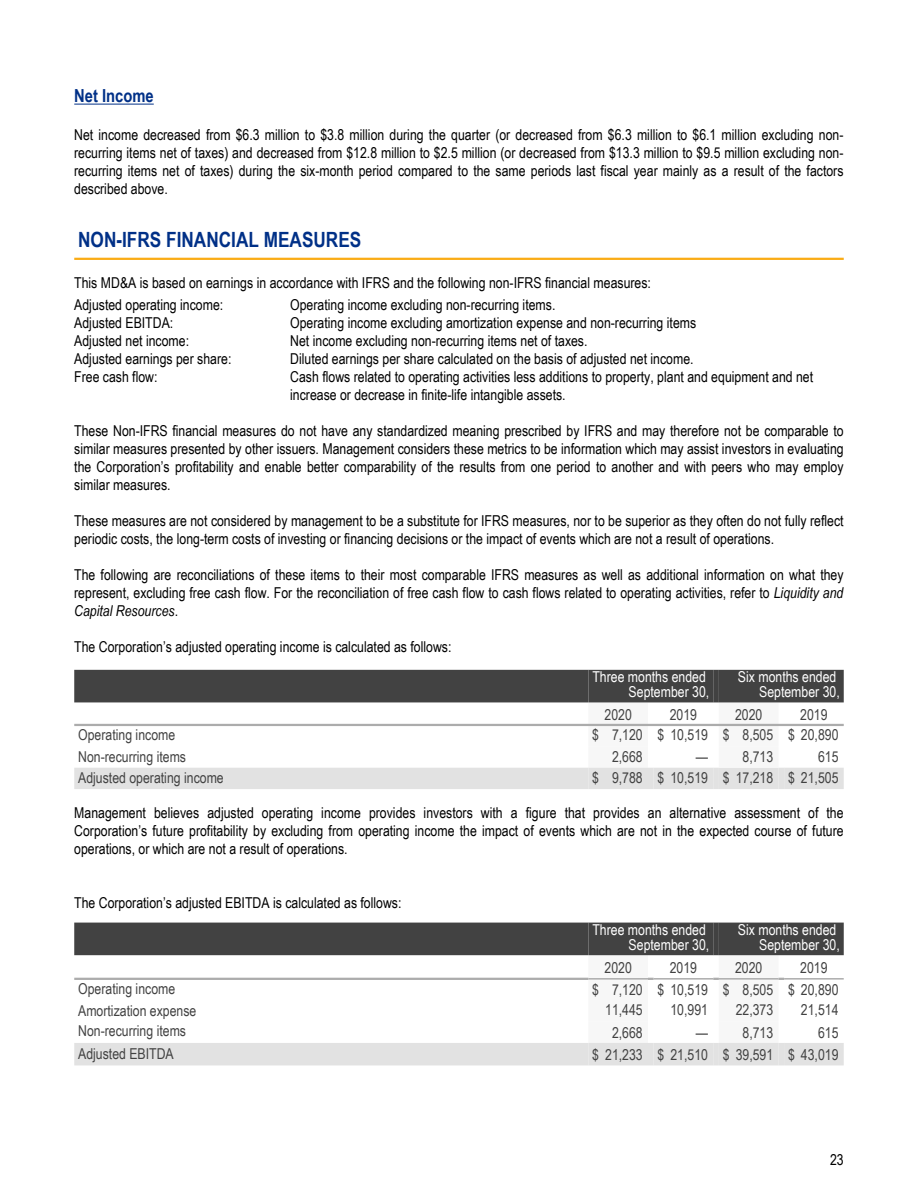
<style>
.page{position:relative;width:918px;height:1188px;background:#fff}
.page>*{position:absolute;margin:0;border:0;box-sizing:border-box;transform-origin:0 0}
.t1{font:700 21px "Arial Narrow";color:#003087}
.t2{font:700 18px "Arial Narrow";color:#003087}
.t3{font:15px/18px "Arial Narrow";color:#000;text-align:justify}
.t4{font:15px "Arial Narrow";color:#424242}
.t5{font:15px/15px "Arial Narrow";color:#fff;text-align:right}
.s1{font-style:italic}
</style>
<div class="page">
<hr style="left:74px;top:104px;width:80px;height:1px;background:#003087">
<hr style="left:74px;top:258px;width:770px;height:2px;background:#faac16">
<div style="left:74px;top:670px;width:514px;height:32px;background:#424242"></div>
<div style="left:588px;top:702px;width:60px;height:23px;background:#f7f7f7"></div>
<div style="left:588px;top:670px;width:125px;height:32px;background:#424242"></div>
<div style="left:588px;top:746px;width:60px;height:22px;background:#f7f7f7"></div>
<div style="left:588px;top:725px;width:60px;height:21px;background:#f7f7f7"></div>
<div style="left:74px;top:768px;width:514px;height:21px;background:#e2e2e2"></div>
<div style="left:588px;top:768px;width:60px;height:21px;background:#e2e2e2"></div>
<div style="left:648px;top:768px;width:6px;height:21px;background:#e2e2e2"></div>
<div style="left:654px;top:768px;width:59px;height:21px;background:#e2e2e2"></div>
<div style="left:713px;top:768px;width:6px;height:21px;background:#e2e2e2"></div>
<div style="left:719px;top:768px;width:59px;height:21px;background:#e2e2e2"></div>
<div style="left:778px;top:768px;width:6px;height:21px;background:#e2e2e2"></div>
<div style="left:784px;top:768px;width:60px;height:21px;background:#e2e2e2"></div>
<div style="left:719px;top:746px;width:59px;height:22px;background:#f7f7f7"></div>
<div style="left:719px;top:725px;width:59px;height:21px;background:#f7f7f7"></div>
<div style="left:719px;top:702px;width:59px;height:23px;background:#f7f7f7"></div>
<div style="left:713px;top:670px;width:6px;height:32px;background:#424242"></div>
<div style="left:719px;top:670px;width:125px;height:32px;background:#424242"></div>
<hr style="left:74px;top:724px;width:770px;height:2px;background:#acacac">
<div style="left:74px;top:923px;width:514px;height:32px;background:#424242"></div>
<div style="left:588px;top:955px;width:60px;height:24px;background:#f7f7f7"></div>
<div style="left:588px;top:923px;width:125px;height:32px;background:#424242"></div>
<div style="left:588px;top:1000px;width:60px;height:22px;background:#f7f7f7"></div>
<div style="left:588px;top:979px;width:60px;height:21px;background:#f7f7f7"></div>
<div style="left:588px;top:1022px;width:60px;height:21px;background:#f7f7f7"></div>
<div style="left:588px;top:1043px;width:60px;height:22px;background:#e2e2e2"></div>
<div style="left:74px;top:1043px;width:514px;height:22px;background:#e2e2e2"></div>
<div style="left:654px;top:1043px;width:59px;height:22px;background:#e2e2e2"></div>
<div style="left:648px;top:1043px;width:6px;height:22px;background:#e2e2e2"></div>
<div style="left:719px;top:1022px;width:59px;height:21px;background:#f7f7f7"></div>
<div style="left:719px;top:1043px;width:59px;height:22px;background:#e2e2e2"></div>
<div style="left:713px;top:1043px;width:6px;height:22px;background:#e2e2e2"></div>
<div style="left:784px;top:1043px;width:60px;height:22px;background:#e2e2e2"></div>
<div style="left:778px;top:1043px;width:6px;height:22px;background:#e2e2e2"></div>
<div style="left:719px;top:1000px;width:59px;height:22px;background:#f7f7f7"></div>
<div style="left:719px;top:979px;width:59px;height:21px;background:#f7f7f7"></div>
<div style="left:719px;top:955px;width:59px;height:24px;background:#f7f7f7"></div>
<div style="left:713px;top:923px;width:6px;height:32px;background:#424242"></div>
<div style="left:719px;top:923px;width:125px;height:32px;background:#424242"></div>
<hr style="left:74px;top:978px;width:514px;height:2px;background:#acacac">
<hr style="left:588px;top:978px;width:60px;height:2px;background:#acacac">
<svg style="left:648px;top:978px;width:6px;height:2px"></svg>
<hr style="left:654px;top:978px;width:59px;height:2px;background:#acacac">
<svg style="left:713px;top:978px;width:6px;height:2px"></svg>
<hr style="left:719px;top:978px;width:59px;height:2px;background:#acacac">
<svg style="left:778px;top:978px;width:6px;height:2px"></svg>
<hr style="left:784px;top:978px;width:60px;height:2px;background:#acacac">
<p class="t2" style="left:74px;top:85px;width:81px">Net Income</p>
<p class="t3" style="left:74px;top:125px;width:771px">Net income decreased from $6.3 million to $3.8 million during the quarter (or decreased from $6.3 million to $6.1 million excluding non&shy;recurring items net of taxes) and decreased from $12.8 million to $2.5 million (or decreased from $13.3 million to $9.5 million excluding non&shy;recurring items net of taxes) during the six-month period compared to the same periods last fiscal year mainly as a result of the factors described above.</p>
<h1 class="t1" style="left:78px;top:227px;width:285px">NON-IFRS FINANCIAL MEASURES</h1>
<p class="t3" style="left:74px;top:271px;width:578px;line-height:22.5px">This MD&amp;A is based on earnings in accordance with IFRS and the following non-IFRS financial measures:<br>Adjusted operating income:</p>
<p class="t3" style="left:290px;top:296px;width:267px">Operating income excluding non-recurring items.</p>
<p class="t3" style="left:74px;top:314px;width:101px">Adjusted EBITDA:</p>
<p class="t3" style="left:290px;top:314px;width:408px">Operating income excluding amortization expense and non-recurring items</p>
<p class="t3" style="left:74px;top:332px;width:116px">Adjusted net income:</p>
<p class="t3" style="left:290px;top:332px;width:299px">Net income excluding non-recurring items net of taxes.</p>
<p class="t3" style="left:74px;top:350px;width:159px">Adjusted earnings per share:</p>
<p class="t3" style="left:290px;top:350px;width:405px">Diluted earnings per share calculated on the basis of adjusted net income.</p>
<p class="t3" style="left:74px;top:368px;width:85px">Free cash flow:</p>
<p class="t3" style="left:290px;top:368px;width:524px">Cash flows related to operating activities less additions to property, plant and equipment and net increase or decrease in finite-life intangible assets.</p>
<p class="t3" style="left:74px;top:422px;width:771px">These Non-IFRS financial measures do not have any standardized meaning prescribed by IFRS and may therefore not be comparable to similar measures presented by other issuers. Management considers these metrics to be information which may assist investors in evaluating the Corporation’s profitability and enable better comparability of the results from one period to another and with peers who may employ similar measures.</p>
<p class="t3" style="left:74px;top:512px;width:771px">These measures are not considered by management to be a substitute for IFRS measures, nor to be superior as they often do not fully reflect periodic costs, the long-term costs of investing or financing decisions or the impact of events which are not a result of operations.</p>
<p class="t3" style="left:74px;top:566px;width:771px">The following are reconciliations of these items to their most comparable IFRS measures as well as additional information on what they represent, excluding free cash flow. For the reconciliation of free cash flow to cash flows related to operating activities, refer to <span class="s1">Liquidity and Capital Resources</span>.</p>
<p class="t3" style="left:74px;top:638px;width:379px">The Corporation’s adjusted operating income is calculated as follows:</p>
<p class="t5" style="left:592px;top:669px;width:118px">Three months ended<br>September 30,</p>
<p class="t5" style="left:738px;top:669px;width:103px">Six months ended<br>September 30,</p>
<p class="t4" style="left:604px;top:706px;width:29px">2020</p>
<p class="t4" style="left:670px;top:706px;width:29px">2019</p>
<p class="t4" style="left:735px;top:706px;width:29px">2020</p>
<p class="t4" style="left:800px;top:706px;width:29px">2019</p>
<p class="t4" style="left:78px;top:726px;width:99px">Operating income</p>
<p class="t4" style="left:592px;top:726px;width:248px">$ 7,120 $ 10,519 $ 8,505 $ 20,890</p>
<p class="t4" style="left:78px;top:748px;width:109px">Non-recurring items</p>
<p class="t4" style="left:612px;top:748px;width:32px">2,668</p>
<p class="t4" style="left:696px;top:748px;width:79px">— 8,713</p>
<p class="t4" style="left:818px;top:748px;width:22px">615</p>
<p class="t4" style="left:78px;top:769px;width:147px">Adjusted operating income</p>
<p class="t4" style="left:592px;top:769px;width:248px">$ 9,788 $ 10,519 $ 17,218 $ 21,505</p>
<p class="t3" style="left:74px;top:804px;width:771px">Management believes adjusted operating income provides investors with a figure that provides an alternative assessment of the Corporation’s future profitability by excluding from operating income the impact of events which are not in the expected course of future operations, or which are not a result of operations.</p>
<p class="t3" style="left:74px;top:894px;width:329px">The Corporation’s adjusted EBITDA is calculated as follows:</p>
<p class="t5" style="left:592px;top:922px;width:118px">Three months ended<br>September 30,</p>
<p class="t5" style="left:738px;top:922px;width:103px">Six months ended<br>September 30,</p>
<p class="t4" style="left:604px;top:959px;width:29px">2020</p>
<p class="t4" style="left:670px;top:959px;width:29px">2019</p>
<p class="t4" style="left:735px;top:959px;width:29px">2020</p>
<p class="t4" style="left:800px;top:959px;width:29px">2019</p>
<p class="t4" style="left:78px;top:980px;width:99px">Operating income</p>
<p class="t4" style="left:592px;top:981px;width:248px">$ 7,120 $ 10,519 $ 8,505 $ 20,890</p>
<p class="t4" style="left:78px;top:1002px;width:120px">Amortization expense</p>
<p class="t4" style="left:605px;top:1001px;width:39px">11,445</p>
<p class="t4" style="left:670px;top:1001px;width:39px">10,991</p>
<p class="t4" style="left:736px;top:1001px;width:39px">22,373</p>
<p class="t4" style="left:801px;top:1001px;width:39px">21,514</p>
<p class="t4" style="left:78px;top:1022px;width:109px">Non-recurring items</p>
<p class="t4" style="left:612px;top:1024px;width:32px">2,668</p>
<p class="t4" style="left:696px;top:1024px;width:79px">— 8,713</p>
<p class="t4" style="left:818px;top:1024px;width:22px">615</p>
<p class="t4" style="left:78px;top:1045px;width:97px">Adjusted EBITDA</p>
<p class="t4" style="left:592px;top:1046px;width:248px">$ 21,233 $ 21,510 $ 39,591 $ 43,019</p>
<p class="t3" style="left:830px;top:1150px;width:15px">23</p>
</div>
